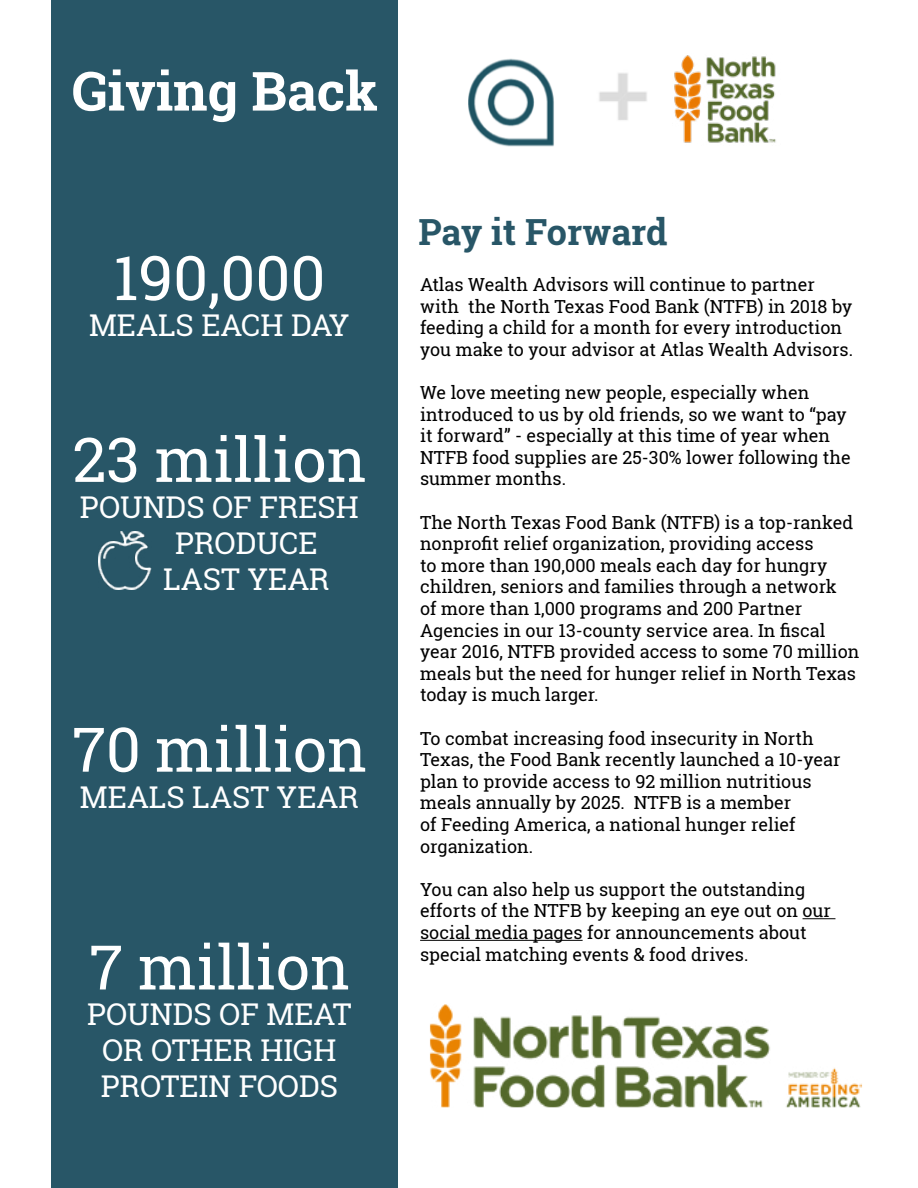
<style>
.page{position:relative;width:918px;height:1188px;background:#fff}
.page>*{position:absolute;margin:0;border:0;box-sizing:border-box;transform-origin:0 0}
.t1{font:61.5px "Roboto Slab";color:#fff}
.t2{font:700 54px "Roboto Slab";color:#fff}
.t3{font:700 36px "Roboto Slab";color:#285667}
.t4{font:30px/36px "Roboto Slab";color:#fff;text-align:center}
.t5{font:18px/21.6px "Roboto Slab";color:#000}
</style>
<div class="page">
<div style="left:52px;top:0;width:346px;height:1188px;background:#285667"></div>
<hr style="left:803px;top:918px;width:32px;height:1px;background:#000">
<hr style="left:420px;top:940px;width:163px;height:1px;background:#000">
<img style="left:674px;top:55px;width:102px;height:88px">
<img style="left:468px;top:58px;width:86px;height:89px">
<img style="left:599px;top:73px;width:48px;height:47px">
<img style="left:98px;top:531px;width:54px;height:59px">
<img style="left:429px;top:1004px;width:433px;height:104px">
<h2 class="t2" style="left:72px;top:54px;width:308px">Giving Back</h2>
<h1 class="t1" style="left:113px;top:236px;width:214px">190,000</h1>
<h3 class="t4" style="left:89px;top:307px;width:262px">MEALS EACH DAY</h3>
<h1 class="t1" style="left:72px;top:417px;width:295px">23 million</h1>
<h3 class="t4" style="left:80px;top:489px;width:280px">POUNDS OF FRESH</h3>
<h3 class="t4" style="left:175px;top:525px;width:144px">PRODUCE</h3>
<h3 class="t4" style="left:163px;top:561px;width:168px">LAST YEAR</h3>
<h1 class="t1" style="left:72px;top:707px;width:296px">70 million</h1>
<h3 class="t4" style="left:80px;top:778px;width:280px">MEALS LAST YEAR</h3>
<h1 class="t1" style="left:89px;top:925px;width:262px">7 million</h1>
<h3 class="t4" style="left:87px;top:996px;width:266px">POUNDS OF MEAT<br>OR OTHER HIGH<br>PROTEIN FOODS</h3>
<h3 class="t3" style="left:418px;top:207px;width:250px">Pay it Forward</h3>
<p class="t5" style="left:420px;top:273px;width:435px">Atlas Wealth Advisors will continue to partner with the North Texas Food Bank (NTFB) in 2018 by feeding a child for a month for every introduction you make to your advisor at Atlas Wealth Advisors.</p>
<p class="t5" style="left:420px;top:381px;width:432px">We love meeting new people, especially when introduced to us by old friends, so we want to “pay it forward” - especially at this time of year when NTFB food supplies are 25-30% lower following the summer months.</p>
<p class="t5" style="left:420px;top:511px;width:441px">The North Texas Food Bank (NTFB) is a top-ranked nonprofit relief organization, providing access<br>to more than 190,000 meals each day for hungry children, seniors and families through a network<br>of more than 1,000 programs and 200 Partner Agencies in our 13-county service area. In fiscal year 2016, NTFB provided access to some 70 million meals but the need for hunger relief in North Texas today is much larger.</p>
<p class="t5" style="left:420px;top:727px;width:422px">To combat increasing food insecurity in North Texas, the Food Bank recently launched a 10-year plan to provide access to 92 million nutritious meals annually by 2025. NTFB is a member<br>of Feeding America, a national hunger relief organization.</p>
<p class="t5" style="left:420px;top:878px;width:412px">You can also help us support the outstanding efforts of the NTFB by keeping an eye out on our social media pages for announcements about special matching events &amp; food drives.</p>
</div>
